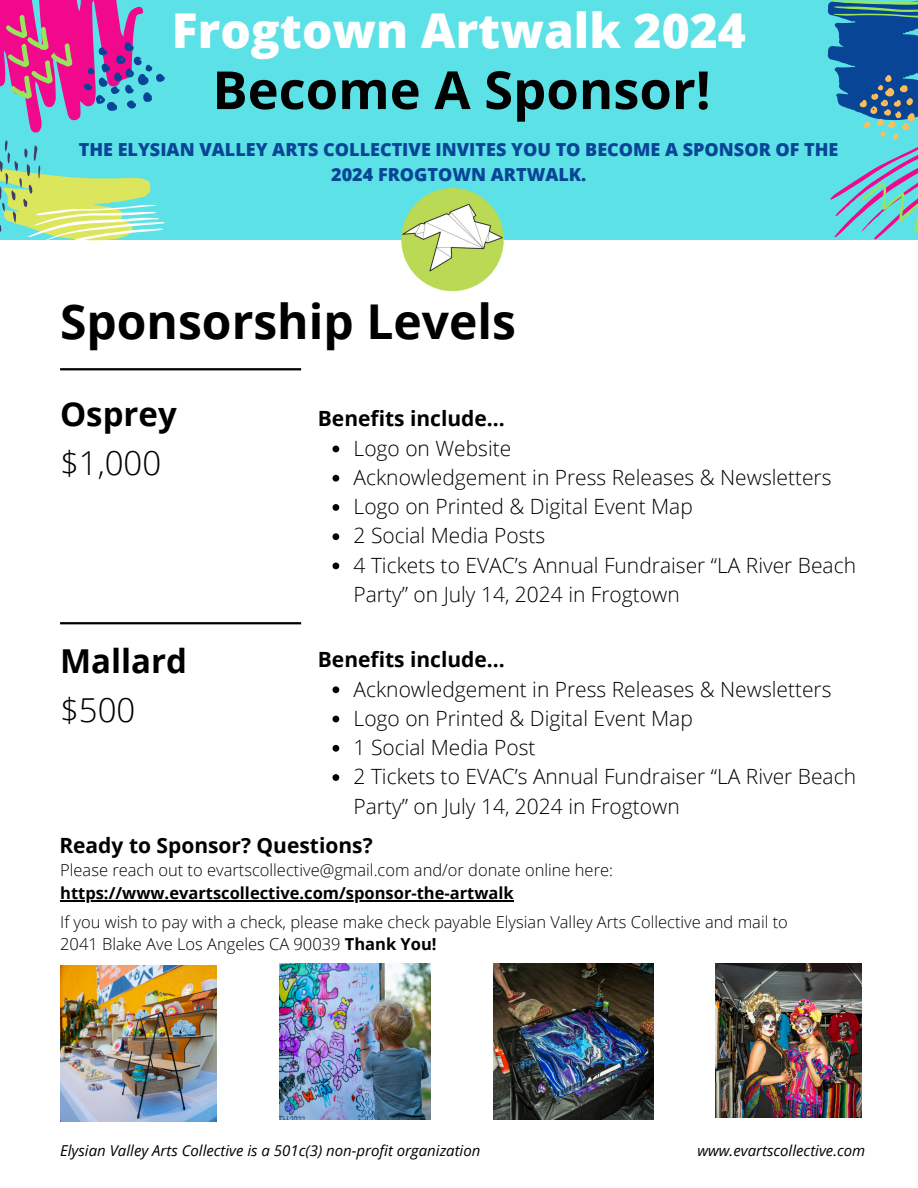
<style>
.page{position:relative;width:918px;height:1188px;background:#fff}
.page>*{position:absolute;margin:0;border:0;box-sizing:border-box;transform-origin:0 0}
.t1{font:700 52.5px "Open Sans";color:#000}
.t2{font:800 48px "Open Sans";color:#fff}
.t3{font:700 48px "Open Sans";color:#000}
.t4{font:700 33px "Open Sans";color:#000}
.t5{font:300 33px "Open Sans";color:#000}
.t6{font:300 21px/29.2px "Open Sans";color:#000}
.t7{font:700 21px "Open Sans";color:#000}
.t8{font:800 18px/24.8px "Open Sans";color:#084596;text-align:center}
.t9{font:300 16.5px "Open Sans";color:#000}
.t10{font:700 16.5px "Open Sans";color:#000}
.t11{font:italic 15px "Open Sans";color:#000}
.s1{font-weight:700}
</style>
<div class="page">
<div style="left:0;top:0;width:918px;height:239px;background:#5ce1e6"></div>
<img style="left:382px;top:188px;width:155px;height:103px">
<svg style="left:828px;top:0;width:90px;height:240px"></svg>
<svg style="left:0;top:0;width:172px;height:241px"></svg>
<hr style="left:60px;top:368px;width:241px;height:2px;background:#000">
<hr style="left:60px;top:622px;width:241px;height:2px;background:#000">
<img style="left:60px;top:965px;width:157px;height:157px">
<img style="left:279px;top:963px;width:152px;height:156px">
<img style="left:493px;top:963px;width:160px;height:156px">
<img style="left:716px;top:963px;width:145px;height:154px">
<svg style="left:333px;top:446px;width:6px;height:6px"></svg>
<svg style="left:333px;top:475px;width:6px;height:7px"></svg>
<svg style="left:333px;top:504px;width:6px;height:7px"></svg>
<svg style="left:333px;top:533px;width:6px;height:7px"></svg>
<svg style="left:333px;top:563px;width:6px;height:6px"></svg>
<svg style="left:333px;top:686px;width:6px;height:7px"></svg>
<svg style="left:333px;top:716px;width:6px;height:6px"></svg>
<svg style="left:333px;top:745px;width:6px;height:7px"></svg>
<svg style="left:333px;top:774px;width:6px;height:7px"></svg>
<hr style="left:60px;top:900px;width:454px;height:1px;background:#000">
<p class="t2" style="left:172px;top:-3px;width:576px">Frogtown Artwalk 2024</p>
<p class="t1" style="left:212px;top:53px;width:500px">Become A Sponsor!</p>
<p class="t8" style="left:79px;top:137px;width:761px">THE ELYSIAN VALLEY ARTS COLLECTIVE INVITES YOU TO BECOME A SPONSOR OF THE<br>2024 FROGTOWN ARTWALK.</p>
<h1 class="t3" style="left:60px;top:288px;width:457px">Sponsorship Levels</h1>
<h6 class="t4" style="left:60px;top:390px;width:118px">Osprey</h6>
<p class="t5" style="left:60px;top:439px;width:103px">$1,000</p>
<p class="t7" style="left:318px;top:404px;width:189px">Benefits include...</p>
<p class="t6" style="left:354px;top:433px;width:159px">Logo on Website</p>
<p class="t6" style="left:354px;top:462px;width:479px">Acknowledgement in Press Releases &amp; Newsletters</p>
<h1 class="t6" style="left:354px;top:491px;width:341px">Logo on Printed &amp; Digital Event Map</h1>
<h2 class="t6" style="left:354px;top:521px;width:193px">2 Social Media Posts</h2>
<h4 class="t6" style="left:354px;top:550px;width:504px">4 Tickets to EVAC’s Annual Fundraiser “LA River Beach<br>Party” on July 14, 2024 in Frogtown</h4>
<p class="t4" style="left:60px;top:638px;width:128px">Mallard</p>
<p class="t5" style="left:60px;top:687px;width:77px">$500</p>
<p class="t7" style="left:318px;top:645px;width:189px">Benefits include...</p>
<p class="t6" style="left:354px;top:674px;width:479px">Acknowledgement in Press Releases &amp; Newsletters</p>
<p class="t6" style="left:354px;top:703px;width:341px">Logo on Printed &amp; Digital Event Map</p>
<h3 class="t6" style="left:354px;top:732px;width:183px">1 Social Media Post</h3>
<h2 class="t6" style="left:354px;top:762px;width:504px">2 Tickets to EVAC’s Annual Fundraiser “LA River Beach<br>Party” on July 14, 2024 in Frogtown</h2>
<h4 class="t7" style="left:59px;top:831px;width:315px">Ready to Sponsor? Questions?</h4>
<p class="t9" style="left:60px;top:859px;width:554px">Please reach out to evartscollective@gmail.com and/or donate online here:</p>
<p class="t10" style="left:60px;top:881px;width:455px">https://www.evartscollective.com/sponsor-the-artwalk</p>
<p class="t9" style="left:60px;top:910px;width:729px">If you wish to pay with a check, please make check payable Elysian Valley Arts Collective and mail to</p>
<p class="t9" style="left:60px;top:932px;width:378px">2041 Blake Ave Los Angeles CA 90039 <span class="s1">Thank You!</span></p>
<p class="t11" style="left:60px;top:1140px;width:422px">Elysian Valley Arts Collective is a 501c(3) non-profit organization</p>
<h1 class="t11" style="left:697px;top:1140px;width:169px">www.evartscollective.com</h1>
</div>
